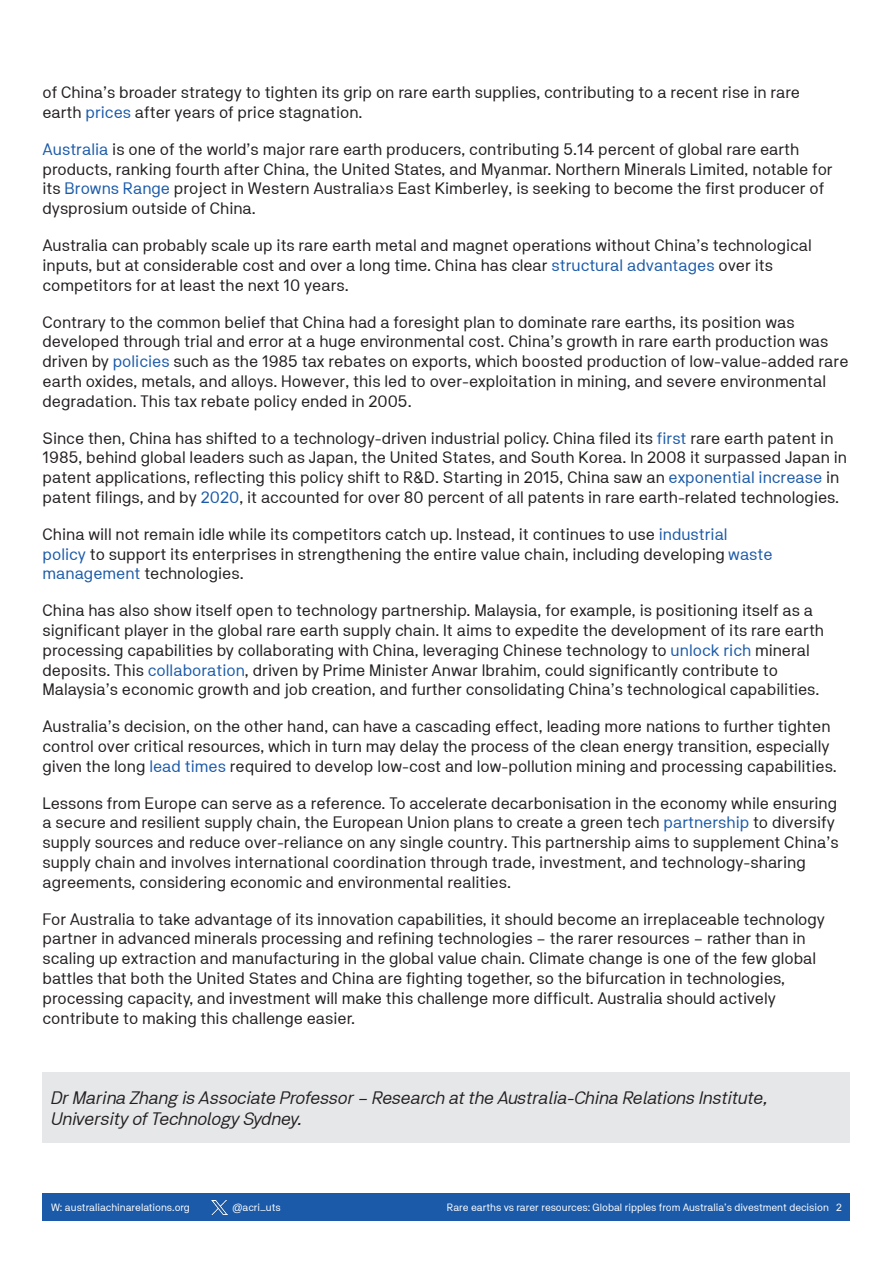
<style>
.page{position:relative;width:893px;height:1263px;background:#fff}
.page>*{position:absolute;margin:0;border:0;box-sizing:border-box;transform-origin:0 0}
.Author_bios{font:italic 18px/21.6px "NB Akademie Std";color:#231f20}
.Body_Copy{font:16.5px/19.8px "NB Akademie Std";color:#231f20}
.t1{font:10.5px "NB Akademie Std";color:#fff}
.s1{color:#1b5aa9}
</style>
<div class="page">
<div style="left:43px;top:1193px;width:807px;height:27px;background:#1b5aa9"></div>
<img style="left:212px;top:1200px;width:15px;height:15px">
<div style="left:43px;top:1072px;width:807px;height:70px;background:#e6e7e9"></div>
<p class="Body_Copy" style="left:43px;top:82px;width:759px">of China’s broader strategy to tighten its grip on rare earth supplies, contributing to a recent rise in rare earth <span class="s1">prices</span> after years of price stagnation.</p>
<p class="Body_Copy" style="left:43px;top:139px;width:792px"><span class="s1">Australia</span> is one of the world’s major rare earth producers, contributing 5.14 percent of global rare earth products, ranking fourth after China, the United States, and Myanmar. Northern Minerals Limited, notable for its <span class="s1">Browns Range</span> project in Western Australia›s East Kimberley, is seeking to become the first producer of dysprosium outside of China.</p>
<p class="Body_Copy" style="left:43px;top:235px;width:771px">Australia can probably scale up its rare earth metal and magnet operations without China’s technological inputs, but at considerable cost and over a long time. China has clear <span class="s1">structural advantages</span> over its competitors for at least the next 10 years.</p>
<p class="Body_Copy" style="left:43px;top:312px;width:807px">Contrary to the common belief that China had a foresight plan to dominate rare earths, its position was developed through trial and error at a huge environmental cost. China’s growth in rare earth production was driven by <span class="s1">policies</span> such as the 1985 tax rebates on exports, which boosted production of low-value-added rare earth oxides, metals, and alloys. However, this led to over-exploitation in mining, and severe environmental degradation. This tax rebate policy ended in 2005.</p>
<p class="Body_Copy" style="left:43px;top:428px;width:806px">Since then, China has shifted to a technology-driven industrial policy. China filed its <span class="s1">first</span> rare earth patent in 1985, behind global leaders such as Japan, the United States, and South Korea. In 2008 it surpassed Japan in patent applications, reflecting this policy shift to R&amp;D. Starting in 2015, China saw an <span class="s1">exponential increase</span> in patent filings, and by <span class="s1">2020</span>, it accounted for over 80 percent of all patents in rare earth-related technologies.</p>
<p class="Body_Copy" style="left:43px;top:524px;width:732px">China will not remain idle while its competitors catch up. Instead, it continues to use <span class="s1">industrial policy</span> to support its enterprises in strengthening the entire value chain, including developing <span class="s1">waste management</span> technologies.</p>
<p class="Body_Copy" style="left:43px;top:600px;width:783px">China has also show itself open to technology partnership. Malaysia, for example, is positioning itself as a significant player in the global rare earth supply chain. It aims to expedite the development of its rare earth processing capabilities by collaborating with China, leveraging Chinese technology to <span class="s1">unlock rich</span> mineral deposits. This <span class="s1">collaboration</span>, driven by Prime Minister Anwar Ibrahim, could significantly contribute to Malaysia’s economic growth and job creation, and further consolidating China’s technological capabilities.</p>
<p class="Body_Copy" style="left:43px;top:716px;width:796px">Australia’s decision, on the other hand, can have a cascading effect, leading more nations to further tighten control over critical resources, which in turn may delay the process of the clean energy transition, especially given the long <span class="s1">lead times</span> required to develop low-cost and low-pollution mining and processing capabilities.</p>
<p class="Body_Copy" style="left:43px;top:793px;width:798px">Lessons from Europe can serve as a reference. To accelerate decarbonisation in the economy while ensuring a secure and resilient supply chain, the European Union plans to create a green tech <span class="s1">partnership</span> to diversify supply sources and reduce over-reliance on any single country. This partnership aims to supplement China’s supply chain and involves international coordination through trade, investment, and technology-sharing agreements, considering economic and environmental realities.</p>
<p class="Body_Copy" style="left:43px;top:909px;width:784px">For Australia to take advantage of its innovation capabilities, it should become an irreplaceable technology partner in advanced minerals processing and refining technologies – the rarer resources – rather than in scaling up extraction and manufacturing in the global value chain. Climate change is one of the few global battles that both the United States and China are fighting together, so the bifurcation in technologies, processing capacity, and investment will make this challenge more difficult. Australia should actively contribute to making this challenge easier.</p>
<p class="Author_bios" style="left:51px;top:1086px;width:718px">Dr Marina Zhang is Associate Professor – Research at the Australia-China Relations Institute,<br>University of Technology Sydney.</p>
<p class="t1" style="left:51px;top:1201px;width:140px">W: australiachinarelations.org</p>
<p class="t1" style="left:233px;top:1201px;width:50px">@acri_uts</p>
<p class="t1" style="left:447px;top:1201px;width:396px">Rare earths vs rarer resources: Global ripples from Australia’s divestment decision 2</p>
</div>
